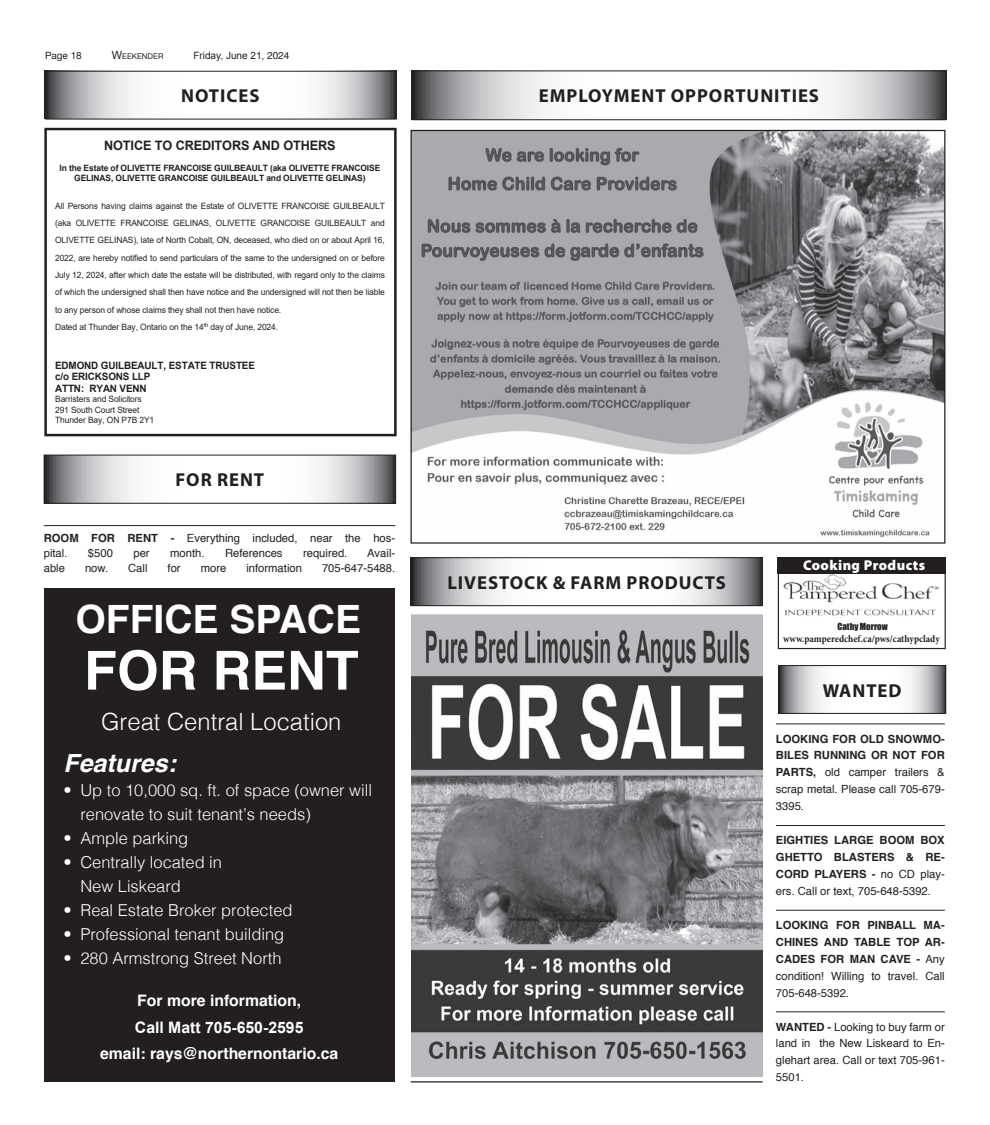
<style>
.page{position:relative;width:990px;height:1125px;background:#fff}
.page>*{position:absolute;margin:0;border:0;box-sizing:border-box;transform-origin:0 0}
.t1{font:700 53.75px "Helvetica";color:#fff}
.t2{font:700 39px "Helvetica";color:#fff}
.t3{font:italic 700 25px "Helvetica";color:#fff}
.t4{font:300 23.75px "Helvetica";color:#fff}
.t5{font:700 18.75px "Myriad Pro";letter-spacing:.05em;color:#231f20}
.t6{font:300 16.5px/24.1px "Helvetica";color:#fff}
.t7{font:700 15.75px/26.9px "Helvetica";color:#fff;text-align:center}
.t8{font:900 14.25px "Myriad Pro";letter-spacing:.03em;color:#fff}
.t9{font:700 13px "Arial";letter-spacing:-.01em;color:#231f20}
.LINES{font:11.25px/17px "Helvetica";color:#231f20;text-align:justify}
.LINES-2{font:700 11.25px/17px "Helvetica";color:#231f20;text-align:justify}
.t10{font:700 10.12px/11.5px "Arial";letter-spacing:-.015em;color:#231f20}
.t11{font:700 condensed 10.12px "Minion Pro";color:#231f20}
.t12{font:10px "Arial";color:#231f20}
.t13{font:10px "Helvetica Neue";color:#231f20}
.t14{font:8.88px "Impact";color:#231f20}
.t15{font:8.62px/17.4px "Arial";letter-spacing:-.01em;color:#231f20}
.t16{font:700 8.62px/10.1px "Arial";letter-spacing:-.01em;color:#231f20;text-align:center}
.t17{font:7.88px "Helvetica Neue";color:#231f20}
.s1{font-size:11.25px}
.s2{font-family:"Helvetica"}
.s3{font-weight:700}
.s4{font-family:"Arial"}
.s5{font-weight:400}
</style>
<div class="page">
<svg style="left:780px;top:667px;width:164px;height:45px"></svg>
<div style="left:778px;top:665px;width:168px;height:49px;border:1px solid #231f20"></div>
<hr style="left:776px;top:724px;width:169px;height:1px;background:#231f20">
<hr style="left:776px;top:825px;width:169px;height:1px;background:#231f20">
<hr style="left:776px;top:910px;width:169px;height:1px;background:#231f20">
<hr style="left:776px;top:1011px;width:169px;height:1px;background:#231f20">
<img style="left:412px;top:614px;width:351px;height:463px">
<svg style="left:411px;top:557px;width:352px;height:48px"></svg>
<hr style="left:411px;top:557px;width:351px;height:1px;background:#231f20">
<hr style="left:411px;top:605px;width:352px;height:1px;background:#231f20">
<svg style="left:778px;top:558px;width:168px;height:91px"></svg>
<div style="left:44px;top:128px;width:353px;height:308px;border:2px solid #231f20"></div>
<svg style="left:44px;top:70px;width:352px;height:49px"></svg>
<hr style="left:45px;top:71px;width:351px;height:1px;background:#231f20">
<hr style="left:45px;top:119px;width:352px;height:1px;background:#231f20">
<hr style="left:411px;top:1081px;width:352px;height:1px;background:#231f20">
<div style="left:45px;top:588px;width:350px;height:494px;background:#231f20"></div>
<svg style="left:46px;top:457px;width:348px;height:45px"></svg>
<div style="left:44px;top:455px;width:352px;height:49px;border:1px solid #231f20"></div>
<hr style="left:44px;top:525px;width:351px;height:1px;background:#231f20">
<img style="left:413px;top:132px;width:530px;height:405px">
<svg style="left:412px;top:72px;width:534px;height:48px"></svg>
<hr style="left:412px;top:71px;width:534px;height:1px;background:#231f20">
<hr style="left:413px;top:119px;width:533px;height:1px;background:#231f20">
<p class="t13" style="left:45px;top:49px;width:38px">Page 18</p>
<p class="t17" style="left:112px;top:51px;width:53px"><span class="s1">W</span>EEKENDER</p>
<p class="t12" style="left:193px;top:49px;width:97px">Friday, June 21, <span class="s2">2024</span></p>
<p class="t5" style="left:181px;top:83px;width:80px">NOTICES</p>
<p class="t9" style="left:104px;top:136px;width:233px">NOTICE TO CREDITORS AND OTHERS</p>
<p class="t16" style="left:59px;top:163px;width:322px">In the Estate of OLIVETTE FRANCOISE GUILBEAULT (aka OLIVETTE FRANCOISE<br>GELINAS, OLIVETTE GRANCOISE GUILBEAULT and OLIVETTE GELINAS)</p>
<p class="t15" style="left:55px;top:197px;width:331px">All Persons having claims against the Estate of OLIVETTE FRANCOISE GUILBEAULT (aka OLIVETTE FRANCOISE GELINAS, OLIVETTE GRANCOISE GUILBEAULT and OLIVETTE GELINAS), late of North Cobalt, ON, deceased, who died on or about April 16, 2022, are hereby notified to send particulars of the same to the undersigned on or before July 12, 2024, after which date the estate will be distributed, with regard only to the claims of which the undersigned shall then have notice and the undersigned will not then be liable to any person of whose claims they shall not then have notice.<br>Dated at Thunder Bay, Ontario on the 14<sup>th</sup> day of June, 2024.</p>
<p class="t10" style="left:55px;top:360px;width:201px">EDMOND GUILBEAULT, ESTATE TRUSTEE c/o ERICKSONS LLP<br>ATTN: RYAN VENN</p>
<p class="t15" style="left:55px;top:394px;width:101px;line-height:10.1px">Barristers and Solicitors<br>291 South Court Street<br>Thunder Bay, ON P7B 2Y1</p>
<p class="t5" style="left:175px;top:468px;width:90px">FOR RENT</p>
<p class="LINES" style="left:44px;top:531px;width:353px;line-height:15px"><span class="s3">ROOM FOR RENT -</span> Everything included, near the hos&shy;pital.</p>
<p class="LINES" style="left:88px;top:545px;width:27px">$500</p>
<p class="LINES" style="left:133px;top:545px;width:18px">per</p>
<p class="LINES" style="left:170px;top:545px;width:36px">month.</p>
<p class="LINES" style="left:225px;top:545px;width:59px">References</p>
<p class="LINES" style="left:303px;top:545px;width:46px">required.</p>
<p class="LINES" style="left:367px;top:545px;width:29px">Avail-</p>
<p class="LINES" style="left:44px;top:560px;width:23px">able</p>
<p class="LINES" style="left:85px;top:560px;width:25px">now.</p>
<p class="LINES" style="left:128px;top:560px;width:21px">Call</p>
<p class="LINES" style="left:168px;top:560px;width:15px">for</p>
<p class="LINES" style="left:201px;top:560px;width:27px">more</p>
<p class="LINES" style="left:246px;top:560px;width:57px">information</p>
<p class="LINES" style="left:322px;top:560px;width:75px">705-647-5488.</p>
<p class="t2" style="left:76px;top:587px;width:287px">OFFICE SPACE</p>
<p class="t1" style="left:84px;top:627px;width:276px">FOR RENT</p>
<p class="t4" style="left:101px;top:701px;width:242px">Great Central Location</p>
<p class="t3" style="left:63px;top:742px;width:114px">Features:</p>
<p class="t6" style="left:80px;top:777px;width:293px;text-indent:-17px">• Up to 10,000 sq. ft. of space (owner will renovate to suit tenant’s needs)</p>
<p class="t6" style="left:63px;top:825px;width:126px">• Ample parking</p>
<p class="t6" style="left:80px;top:849px;width:143px;text-indent:-17px">• Centrally located in<br>New Liskeard</p>
<p class="t6" style="left:63px;top:897px;width:231px">• Real Estate Broker protected</p>
<p class="t6" style="left:63px;top:921px;width:222px">• Professional tenant building</p>
<p class="t6" style="left:63px;top:945px;width:220px">• 280 Armstrong Street North</p>
<p class="t7" style="left:100px;top:987px;width:240px">For more information,<br><span class="s4">Call Matt 705-650-2595<br></span>email: rays@northernontario.ca</p>
<p class="t5" style="left:539px;top:84px;width:282px">EMPLOYMENT OPPORTUNITIES</p>
<p class="t5" style="left:447px;top:570px;width:280px">LIVESTOCK &amp; FARM PRODUCTS</p>
<p class="t8" style="left:803px;top:557px;width:124px">Cooking Products</p>
<p class="t14" style="left:838px;top:620px;width:52px">Cathy Morrow</p>
<p class="t11" style="left:783px;top:632px;width:158px">www.pamperedchef.ca/pws/cathypclady</p>
<p class="t5" style="left:823px;top:678px;width:80px">WANTED</p>
<p class="LINES" style="left:776px;top:730px;width:170px"><span class="s3">LOOKING FOR OLD SNOWMO-BILES RUNNING OR NOT FOR PARTS,</span> old camper trailers &amp; scrap metal. Please call 705-679- 3395.</p>
<p class="LINES-2" style="left:776px;top:832px;width:170px">EIGHTIES LARGE BOOM BOX GHETTO BLASTERS &amp; RE-CORD PLAYERS - <span class="s5">no CD play&shy;ers. Call or text, 705-648-5392.</span></p>
<p class="LINES-2" style="left:776px;top:917px;width:170px">LOOKING FOR PINBALL MA-CHINES AND TABLE TOP AR-CADES FOR MAN CAVE - <span class="s5">Any condition! Willing to travel. Call 705-648-5392.</span></p>
<p class="LINES" style="left:776px;top:1018px;width:170px"><span class="s3">WANTED -</span> Looking to buy farm or land in the New Liskeard to En&shy;glehart area. Call or text 705-961- 5501.</p>
</div>
